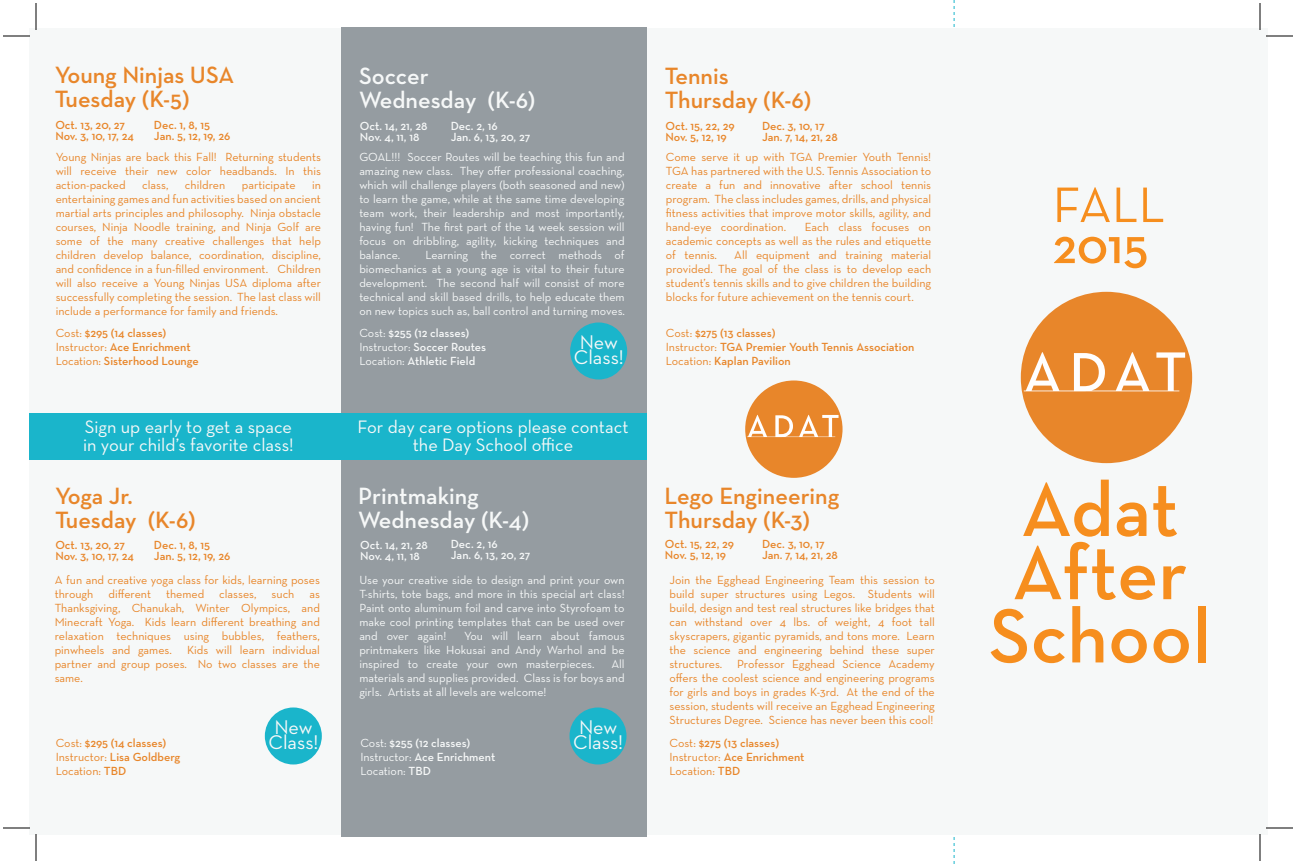
<style>
.page{position:relative;width:1296px;height:864px;background:#fff}
.page>*{position:absolute;margin:0;border:0;box-sizing:border-box;transform-origin:0 0}
.t1{font:600 78.1px/63.2px "Neutra Text";color:#f68e1e;text-align:center}
.t2{font:50.7px "Neutra Text";color:#f68e1e}
.t3{font:600 50.7px "Neutra Text";color:#f68e1e}
.t4{font:600 24px/24px "Neutra Text";letter-spacing:-.005em;color:#e8862a}
.t5{font:600 24px/24px "Neutra Text";color:#f6f8f8}
.t6{font:20.2px/15.4px "Neutra Text";color:#f6f8f8}
.t7{font:18.3px/18.3px "Neutra Text";color:#f6f8f8}
.t8{font:12px/14px "Neutra Text";color:#e8862a;text-align:justify}
.t9{font:12px/14px "Neutra Text";color:#f6f8f8;text-align:justify}
.t10{font:600 12px/14px "Neutra Text";color:#e8862a}
.t11{font:600 12px/14px "Neutra Text";color:#f6f8f8}
.s1{font-weight:400}
</style>
<div class="page">
<div style="left:30px;top:29px;width:311px;height:806px;background:#f6f8f8"></div>
<div style="left:647px;top:29px;width:620px;height:806px;background:#f6f8f8"></div>
<div style="left:341px;top:27px;width:306px;height:810px;background:#959ca1"></div>
<div style="left:265px;top:708px;width:57px;height:56px;background:#1ab5cb;border-radius:50%"></div>
<div style="left:570px;top:708px;width:57px;height:56px;background:#1ab5cb;border-radius:50%"></div>
<div style="left:570px;top:322px;width:57px;height:58px;background:#1ab5cb;border-radius:50%"></div>
<div style="left:29px;top:414px;width:307px;height:46px;background:#1ab5cb"></div>
<div style="left:335px;top:414px;width:312px;height:46px;background:#1ab5cb"></div>
<div style="left:745px;top:381px;width:98px;height:97px;background:#e8862a;border-radius:50%"></div>
<svg style="left:747px;top:415px;width:92px;height:22px"></svg>
<div style="left:1021px;top:292px;width:171px;height:171px;background:#e8862a;border-radius:50%"></div>
<svg style="left:1024px;top:352px;width:161px;height:39px"></svg>
<svg style="left:954px;top:0;width:1px;height:27px"></svg>
<svg style="left:954px;top:837px;width:1px;height:27px"></svg>
<hr style="left:1266px;top:35px;width:27px;height:2px;background:#fff">
<hr style="left:1266px;top:827px;width:27px;height:2px;background:#fff">
<hr style="left:35px;top:3px;width:2px;height:27px;background:#fff">
<hr style="left:35px;top:834px;width:2px;height:27px;background:#fff">
<hr style="left:1259px;top:3px;width:2px;height:27px;background:#fff">
<hr style="left:1259px;top:834px;width:2px;height:27px;background:#fff">
<svg style="left:3px;top:36px;width:27px;height:1px"></svg>
<svg style="left:1266px;top:36px;width:27px;height:1px"></svg>
<svg style="left:3px;top:828px;width:27px;height:1px"></svg>
<svg style="left:36px;top:3px;width:1px;height:27px"></svg>
<svg style="left:36px;top:834px;width:1px;height:27px"></svg>
<svg style="left:1260px;top:3px;width:1px;height:27px"></svg>
<svg style="left:1260px;top:828px;width:33px;height:33px"></svg>
<h3 class="t4" style="left:55px;top:63px;width:181px">Young Ninjas USA<br>Tuesday (K-5)</h3>
<p class="t10" style="left:55px;top:120px;width:80px;line-height:11px">Oct. 13, 20, 27<br>Nov. 3, 10, 17, 24</p>
<p class="t10" style="left:154px;top:120px;width:78px;line-height:11px">Dec. 1, 8, 15<br>Jan. 5, 12, 19, 26</p>
<p class="t8" style="left:56px;top:150px;width:267px">Young Ninjas are back this Fall! Returning students will receive their new color headbands. In this action-packed</p>
<p class="t8" style="left:142px;top:178px;width:28px">class,</p>
<p class="t8" style="left:185px;top:178px;width:42px">children</p>
<p class="t8" style="left:242px;top:178px;width:55px">participate</p>
<p class="t8" style="left:56px;top:178px;width:267px;text-indent:256px">in entertaining games and fun activities based on ancient martial arts principles and philosophy. Ninja obstacle courses, Ninja Noodle training, and Ninja Golf are some of the many creative challenges that help children develop balance, coordination, discipline, and confidence in a fun-filled environment. Children will also receive a Young Ninjas USA diploma after successfully completing the session. The last class will include a performance for family and friends.</p>
<p class="t10" style="left:56px;top:326px;width:145px"><span class="s1">Cost:</span> $295 (14 classes)<br><span class="s1">Instructor:</span> Ace Enrichment<br><span class="s1">Location:</span> Sisterhood Lounge</p>
<h3 class="t5" style="left:359px;top:63px;width:178px">Soccer<br>Wednesday (K-6)</h3>
<p class="t11" style="left:360px;top:120px;width:69px;line-height:11px">Oct. 14, 21, 28<br>Nov. 4, 11, 18</p>
<p class="t11" style="left:451px;top:120px;width:81px;line-height:11px">Dec. 2, 16<br>Jan. 6, 13, 20, 27</p>
<p class="t9" style="left:359px;top:150px;width:267px">GOAL!!! Soccer Routes will be teaching this fun and amazing new class. They offer professional coaching, which will challenge players (both seasoned and new) to learn the game, while at the same time developing team work, their leadership and most importantly, having fun! The first part of the 14 week session will focus on dribbling, agility, kicking techniques and balance.</p>
<p class="t9" style="left:359px;top:248px;width:267px;text-indent:66px">Learning the correct methods of biomechanics at a young age is vital to their future development. The second half will consist of more technical and skill based drills, to help educate them on new topics such as, ball control and turning moves.</p>
<p class="t11" style="left:359px;top:326px;width:128px"><span class="s1">Cost:</span> $255 (12 classes)<br><span class="s1">Instructor:</span> Soccer Routes<br><span class="s1">Location:</span> Athletic Field</p>
<h3 class="t6" style="left:574px;top:334px;width:52px">New<br>Class!</h3>
<h3 class="t7" style="left:83px;top:417px;width:212px">Sign up early to get a space in your child’s favorite class!</h3>
<h3 class="t7" style="left:357px;top:417px;width:273px;text-align:center">For day care options please contact the Day School office</h3>
<h3 class="t4" style="left:55px;top:484px;width:142px">Yoga Jr.<br>Tuesday (K-6)</h3>
<p class="t10" style="left:55px;top:539px;width:80px;line-height:11px">Oct. 13, 20, 27<br>Nov. 3, 10, 17, 24</p>
<p class="t10" style="left:154px;top:539px;width:78px;line-height:11px">Dec. 1, 8, 15<br>Jan. 5, 12, 19, 26</p>
<p class="t8" style="left:55px;top:573px;width:267px">A fun and creative yoga class for kids, learning poses through different themed classes, such as Thanksgiving, Chanukah, Winter Olympics, and Minecraft Yoga. Kids learn different breathing and relaxation techniques using bubbles, feathers, pinwheels and games.</p>
<p class="t8" style="left:55px;top:643px;width:267px;text-indent:132px">Kids will learn individual partner and group poses. No two classes are the same.</p>
<p class="t10" style="left:56px;top:736px;width:126px"><span class="s1">Cost:</span> $295 (14 classes)<br><span class="s1">Instructor:</span> Lisa Goldberg<br><span class="s1">Location:</span> TBD</p>
<h3 class="t6" style="left:268px;top:719px;width:52px">New<br>Class!</h3>
<h3 class="t5" style="left:358px;top:484px;width:173px">Printmaking<br>Wednesday (K-4)</h3>
<p class="t11" style="left:360px;top:539px;width:69px;line-height:11px">Oct. 14, 21, 28<br>Nov. 4, 11, 18</p>
<p class="t11" style="left:451px;top:538px;width:81px;line-height:11px">Dec. 2, 16<br>Jan. 6, 13, 20, 27</p>
<p class="t9" style="left:359px;top:573px;width:267px">Use your creative side to design and print your own T-shirts, tote bags, and more in this special art class!<br>Paint onto aluminum foil and carve into Styrofoam to make cool printing templates that can be used over and over again!</p>
<p class="t9" style="left:359px;top:629px;width:267px;text-indent:105px">You will learn about famous printmakers like Hokusai and Andy Warhol and be inspired to create your own masterpieces.</p>
<p class="t9" style="left:359px;top:657px;width:267px;text-indent:252px">All materials and supplies provided. Class is for boys and girls. Artists at all levels are welcome!</p>
<p class="t11" style="left:360px;top:736px;width:137px"><span class="s1">Cost:</span> $255 (12 classes)<br><span class="s1">Instructor:</span> Ace Enrichment<br><span class="s1">Location:</span> TBD</p>
<h3 class="t6" style="left:573px;top:719px;width:52px">New<br>Class!</h3>
<h3 class="t4" style="left:665px;top:63px;width:148px">Tennis<br>Thursday (K-6)</h3>
<p class="t10" style="left:666px;top:120px;width:71px;line-height:11px">Oct. 15, 22, 29<br>Nov. 5, 12, 19</p>
<p class="t10" style="left:762px;top:120px;width:77px;line-height:11px">Dec. 3, 10, 17<br>Jan. 7, 14, 21, 28</p>
<p class="t8" style="left:666px;top:150px;width:267px">Come serve it up with TGA Premier Youth Tennis!<br>TGA has partnered with the U.S. Tennis Association to create a fun and innovative after school tennis program. The class includes games, drills, and physical fitness activities that improve motor skills, agility, and hand-eye coordination.</p>
<p class="t8" style="left:666px;top:220px;width:267px;text-indent:139px">Each class focuses on academic concepts as well as the rules and etiquette of tennis.</p>
<p class="t8" style="left:666px;top:248px;width:267px;text-indent:68px">All equipment and training material provided. The goal of the class is to develop each student’s tennis skills and to give children the building blocks for future achievement on the tennis court.</p>
<p class="t10" style="left:666px;top:326px;width:250px"><span class="s1">Cost:</span> $275 (13 classes)<br><span class="s1">Instructor:</span> TGA Premier Youth Tennis Association<br><span class="s1">Location:</span> Kaplan Pavilion</p>
<h3 class="t4" style="left:665px;top:483px;width:176px">Lego Engineering<br>Thursday (K-3)</h3>
<p class="t10" style="left:665px;top:538px;width:71px;line-height:11px">Oct. 15, 22, 29<br>Nov. 5, 12, 19</p>
<p class="t10" style="left:762px;top:538px;width:77px;line-height:11px">Dec. 3, 10, 17<br>Jan. 7, 14, 21, 28</p>
<p class="t8" style="left:670px;top:573px;width:267px">Join the Egghead Engineering Team this session to build super structures using Legos. Students will build, design and test real structures like bridges that can withstand over 4 lbs. of weight, 4 foot tall skyscrapers, gigantic pyramids, and tons more. Learn the science and engineering behind these super structures. Professor Egghead Science Academy offers the coolest science and engineering programs for girls and boys in grades K-3rd. At the end of the session, students will receive an Egghead Engineering Structures Degree. Science has never been this cool!</p>
<p class="t10" style="left:670px;top:736px;width:137px"><span class="s1">Cost:</span> $275 (13 classes)<br><span class="s1">Instructor:</span> Ace Enrichment<br><span class="s1">Location:</span> TBD</p>
<h2 class="t2" style="left:1053px;top:174px;width:114px">FALL</h2>
<h2 class="t3" style="left:1053px;top:215px;width:97px">2015</h2>
<h1 class="t1" style="left:989px;top:476px;width:223px">Adat<br>After<br>School</h1>
</div>
